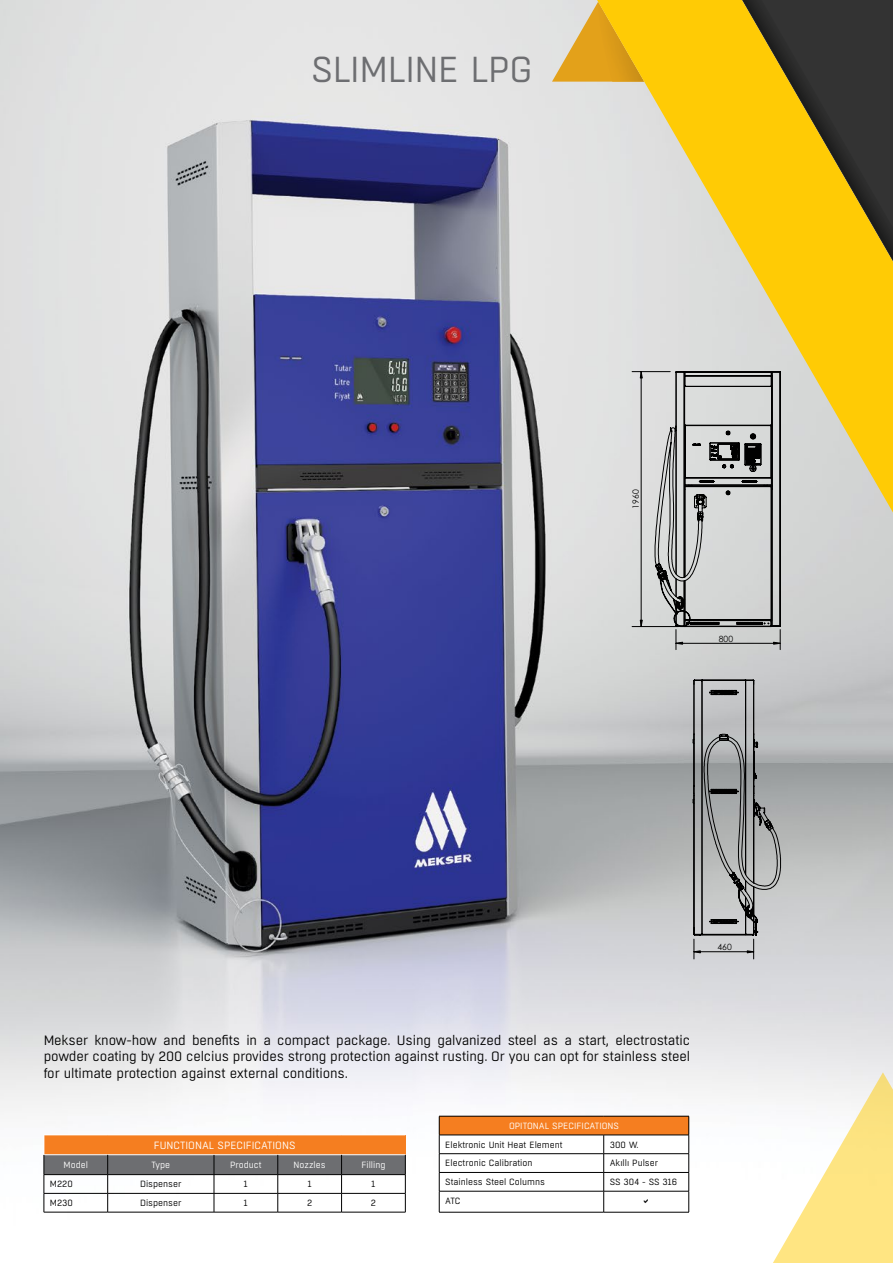
<style>
.page{position:relative;width:893px;height:1263px;background:#fff}
.page>*{position:absolute;margin:0;border:0;box-sizing:border-box;transform-origin:0 0}
.t1{font:36px "Boxed";letter-spacing:-.01em;color:#6d6e71}
.t2{font:13.5px/16.2px "Boxed";letter-spacing:-.01em;color:#000;text-align:justify}
.t3{font:10.5px "Boxed";color:#fff}
.t4{font:9px "Boxed";color:#000}
.t5{font:9px "Boxed";color:#fff}
.t6{font:8.55px "Century Gothic";color:#000}
</style>
<div class="page">
<img style="left:0;top:0;width:893px;height:1213px">
<svg style="left:760px;top:1072px;width:133px;height:191px"></svg>
<svg style="left:552px;top:2px;width:45px;height:80px;background:#e1c180"></svg>
<svg style="left:597px;top:0;width:296px;height:512px;background:#e9d485"></svg>
<svg style="left:742px;top:0;width:151px;height:262px;background:#977d1a"></svg>
<hr style="left:44px;top:1134px;width:64px;height:1px;background:#fff">
<hr style="left:108px;top:1134px;width:106px;height:1px;background:#fff">
<hr style="left:214px;top:1134px;width:64px;height:1px;background:#fff">
<hr style="left:278px;top:1134px;width:64px;height:1px;background:#fff">
<hr style="left:342px;top:1134px;width:63px;height:1px;background:#fff">
<hr style="left:44px;top:1212px;width:64px;height:1px;background:#000">
<hr style="left:108px;top:1212px;width:106px;height:1px;background:#000">
<hr style="left:214px;top:1212px;width:64px;height:1px;background:#000">
<hr style="left:278px;top:1212px;width:64px;height:1px;background:#000">
<hr style="left:342px;top:1212px;width:64px;height:1px;background:#000">
<svg style="left:44px;top:1135px;width:362px;height:77px"></svg>
<hr style="left:44px;top:1174px;width:64px;height:1px;background:#000">
<hr style="left:108px;top:1174px;width:106px;height:1px;background:#000">
<hr style="left:214px;top:1174px;width:64px;height:1px;background:#000">
<hr style="left:278px;top:1174px;width:64px;height:1px;background:#000">
<hr style="left:342px;top:1174px;width:64px;height:1px;background:#000">
<hr style="left:439px;top:1212px;width:165px;height:1px;background:#000">
<hr style="left:604px;top:1212px;width:85px;height:1px;background:#000">
<hr style="left:632px;top:626px;width:47px;height:1px;background:#000">
<hr style="left:632px;top:371px;width:38px;height:1px;background:#000">
<hr style="left:641px;top:372px;width:1px;height:254px;background:#000">
<svg style="left:655px;top:371px;width:126px;height:279px;background:#b3b4b3"></svg>
<svg style="left:640px;top:620px;width:3px;height:7px"></svg>
<svg style="left:640px;top:371px;width:3px;height:7px"></svg>
<svg style="left:693px;top:680px;width:88px;height:279px;background:#9d9fa0"></svg>
<svg style="left:439px;top:1116px;width:250px;height:96px"></svg>
<h1 class="t1" style="left:311px;top:47px;width:223px">SLIMLINE LPG</h1>
<p class="t6" style="left:631px;top:508px;width:21px;rotate:-90deg">1960</p>
<p class="t6" style="left:719px;top:633px;width:16px">800</p>
<p class="t6" style="left:717px;top:942px;width:16px">460</p>
<p class="t2" style="left:44px;top:1033px;width:648px">Mekser know-how and benefits in a compact package. Using galvanized steel as a start, electrostatic powder coating by 200 celcius provides strong protection against rusting. Or you can opt for stainless steel for ultimate protection against external conditions.</p>
<p class="t3" style="left:154px;top:1138px;width:143px">FUNCTIONAL SPECIFICATIONS</p>
<p class="t5" style="left:64px;top:1159px;width:26px">Model</p>
<p class="t5" style="left:151px;top:1159px;width:20px">Type</p>
<p class="t5" style="left:230px;top:1159px;width:33px">Product</p>
<p class="t5" style="left:294px;top:1159px;width:34px">Nozzles</p>
<p class="t5" style="left:361px;top:1159px;width:26px">Filling</p>
<p class="t4" style="left:50px;top:1178px;width:24px">M220</p>
<p class="t4" style="left:140px;top:1178px;width:43px">Dispenser</p>
<p class="t4" style="left:244px;top:1178px;width:5px">1</p>
<p class="t4" style="left:308px;top:1178px;width:5px">1</p>
<p class="t4" style="left:372px;top:1178px;width:5px">1</p>
<p class="t4" style="left:50px;top:1197px;width:25px">M230</p>
<p class="t4" style="left:140px;top:1197px;width:43px">Dispenser</p>
<p class="t4" style="left:244px;top:1197px;width:5px">1</p>
<p class="t4" style="left:307px;top:1197px;width:7px">2</p>
<p class="t4" style="left:371px;top:1197px;width:7px">2</p>
<p class="t5" style="left:509px;top:1120px;width:111px">OPITONAL SPECIFICATIONS</p>
<p class="t4" style="left:445px;top:1139px;width:119px">Elektronic Unit Heat Element</p>
<p class="t4" style="left:610px;top:1139px;width:30px">300 W.</p>
<p class="t4" style="left:445px;top:1158px;width:89px">Electronic Calibration</p>
<p class="t4" style="left:610px;top:1158px;width:50px">Akıllı Pulser</p>
<p class="t4" style="left:445px;top:1176px;width:101px">Stainless Steel Columns</p>
<p class="t4" style="left:610px;top:1176px;width:69px">SS 304 - SS 316</p>
<p class="t4" style="left:445px;top:1195px;width:17px">ATC</p>
</div>
